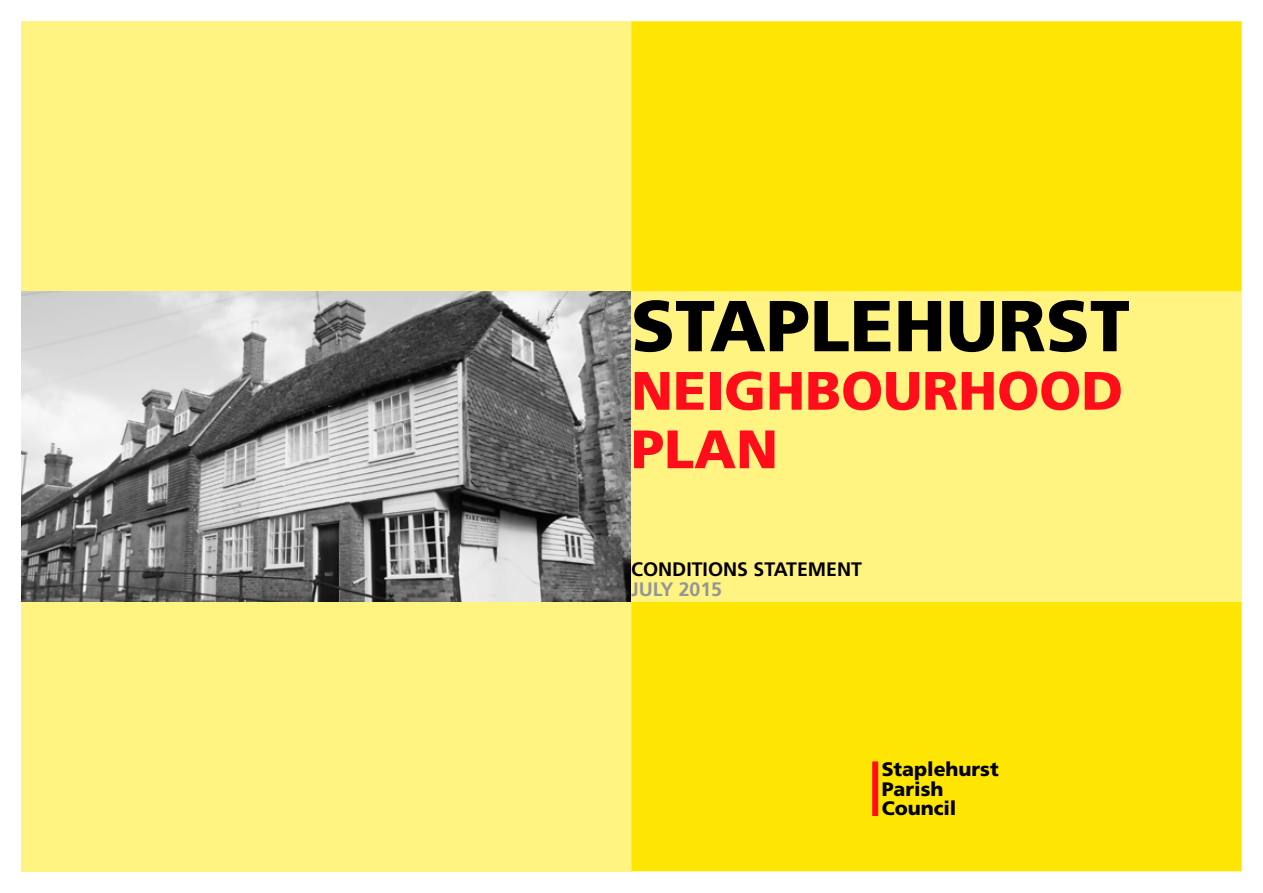
<style>
.page{position:relative;width:1263px;height:893px;background:#fff}
.page>*{position:absolute;margin:0;border:0;box-sizing:border-box;transform-origin:0 0}
.t1{font:900 72px "Frutiger LT Std";color:#000}
.t2{font:900 54px/58.5px "Frutiger LT Std";color:#ff0d1b}
.t3{font:900 19.5px/19.5px "Frutiger LT Std";color:#000}
.t4{font:700 19.5px "Frutiger LT Std";color:#000}
.t5{font:700 19.5px "Frutiger LT Std";color:#939598}
</style>
<div class="page">
<div style="left:21px;top:21px;width:610px;height:850px;background:#fff381"></div>
<div style="left:631px;top:21px;width:611px;height:850px;background:#ffe602"></div>
<div style="left:631px;top:292px;width:611px;height:309px;background:#fff381"></div>
<img style="left:22px;top:291px;width:608px;height:310px">
<div style="left:872px;top:761px;width:6px;height:55px;background:#ff0d1b"></div>
<h1 class="t1" style="left:631px;top:283px;width:500px">STAPLEHURST</h1>
<h2 class="t2" style="left:631px;top:361px;width:494px">NEIGHBOURHOOD<br>PLAN</h2>
<p class="t4" style="left:631px;top:558px;width:232px">CONDITIONS STATEMENT</p>
<p class="t5" style="left:631px;top:577px;width:93px">JULY 2015</p>
<p class="t3" style="left:882px;top:759px;width:119px">Staplehurst<br>Parish<br>Council</p>
</div>
